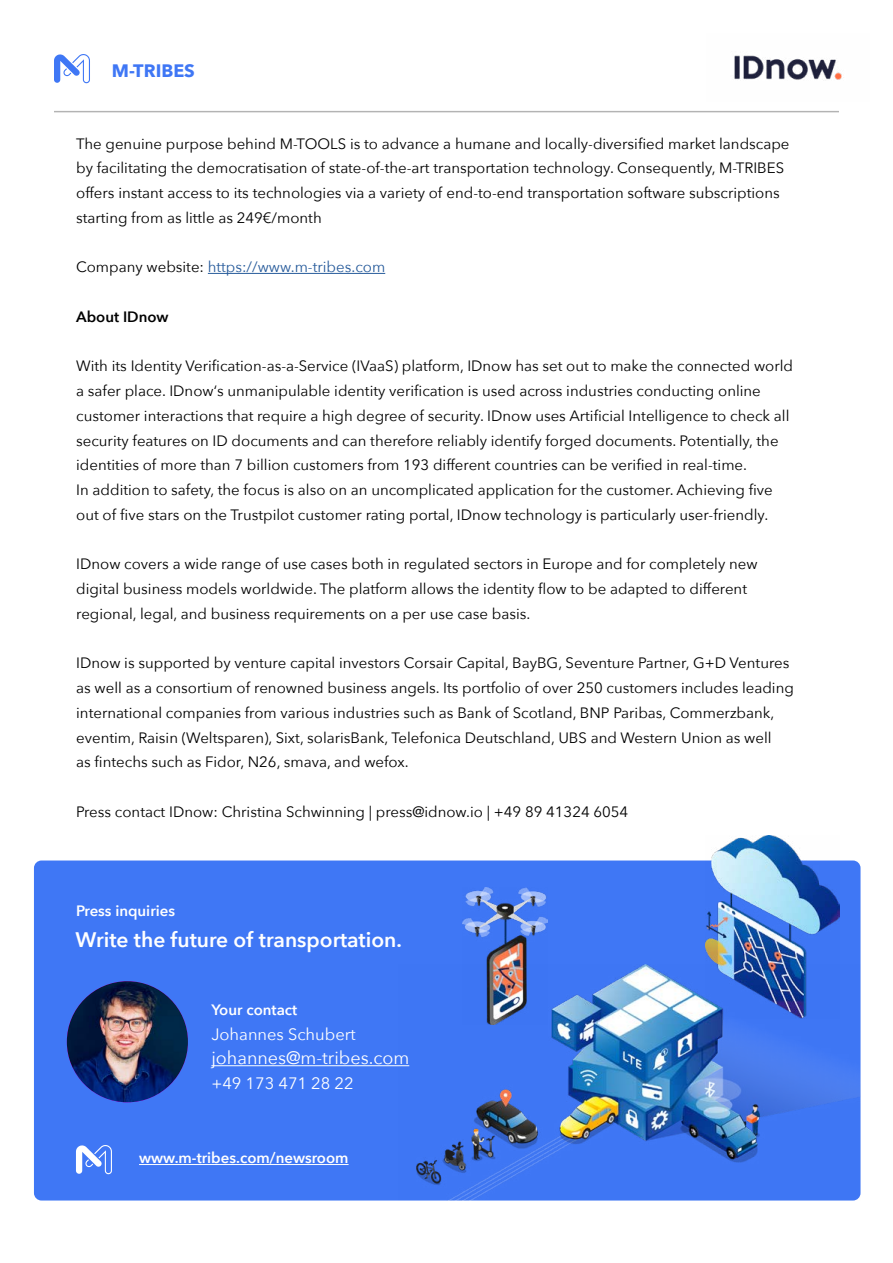
<style>
.page{position:relative;width:893px;height:1263px;background:#fff}
.page>*{position:absolute;margin:0;border:0;box-sizing:border-box;transform-origin:0 0}
.t1{font:600 21px "Avenir Next";color:#fff}
.t2{font:18px "Avenir Next";color:#fff}
.t3{font:700 18px "Avenir Next";color:#3f77f5}
.t4{font:16.5px "Avenir Next";color:#fff}
.t5{font:15px/24.8px "Avenir Next";color:#000}
.t6{font:600 15px "Avenir Next";color:#fff}
.t7{font:15px "Avenir Next";color:#275b9b}
.t8{font:600 15px "Avenir Next";color:#000}
.s1{color:#000}
</style>
<div class="page">
<hr style="left:208px;top:273px;width:177px;height:1px;background:#275b9b">
<hr style="left:54px;top:111px;width:785px;height:1px;background:#000">
<svg style="left:54px;top:54px;width:36px;height:29px"></svg>
<div style="left:34px;top:860px;width:826px;height:340px;background:#3f77f5;border-radius:8px"></div>
<hr style="left:211px;top:1065px;width:198px;height:1px;background:#fff">
<img style="left:398px;top:965px;width:462px;height:235px">
<img style="left:462px;top:887px;width:85px;height:137px">
<hr style="left:139px;top:1164px;width:210px;height:1px;background:#fff">
<svg style="left:76px;top:1145px;width:36px;height:29px"></svg>
<img style="left:706px;top:835px;width:134px;height:183px">
<img style="left:734px;top:55px;width:108px;height:25px">
<img style="left:67px;top:981px;width:121px;height:121px;border-radius:61px">
<p class="t3" style="left:112px;top:55px;width:85px">M-TRIBES</p>
<p class="t5" style="left:76px;top:130px;width:715px">The genuine purpose behind M-TOOLS is to advance a humane and locally-diversified market landscape by facilitating the democratisation of state-of-the-art transportation technology. Consequently, M-TRIBES offers instant access to its technologies via a variety of end-to-end transportation software subscriptions starting from as little as 249€/month</p>
<p class="t7" style="left:76px;top:254px;width:311px"><span class="s1">Company website:</span> https://www.m-tribes.com</p>
<p class="t8" style="left:76px;top:304px;width:94px">About IDnow</p>
<p class="t5" style="left:76px;top:353px;width:718px">With its Identity Verification-as-a-Service (IVaaS) platform, IDnow has set out to make the connected world a safer place. IDnow‘s unmanipulable identity verification is used across industries conducting online customer interactions that require a high degree of security. IDnow uses Artificial Intelligence to check all security features on ID documents and can therefore reliably identify forged documents. Potentially, the identities of more than 7 billion customers from 193 different countries can be verified in real-time.<br>In addition to safety, the focus is also on an uncomplicated application for the customer. Achieving five out of five stars on the Trustpilot customer rating portal, IDnow technology is particularly user-friendly.</p>
<p class="t5" style="left:76px;top:551px;width:683px">IDnow covers a wide range of use cases both in regulated sectors in Europe and for completely new digital business models worldwide. The platform allows the identity flow to be adapted to different regional, legal, and business requirements on a per use case basis.</p>
<p class="t5" style="left:76px;top:650px;width:719px">IDnow is supported by venture capital investors Corsair Capital, BayBG, Seventure Partner, G+D Ventures as well as a consortium of renowned business angels. Its portfolio of over 250 customers includes leading international companies from various industries such as Bank of Scotland, BNP Paribas, Commerzbank, eventim, Raisin (Weltsparen), Sixt, solarisBank, Telefonica Deutschland, UBS and Western Union as well<br>as fintechs such as Fidor, N26, smava, and wefox.</p>
<p class="t5" style="left:76px;top:799px;width:554px">Press contact IDnow: Christina Schwinning | press@idnow.io | +49 89 41324 6054</p>
<p class="t6" style="left:76px;top:898px;width:101px">Press inquiries</p>
<h1 class="t1" style="left:76px;top:921px;width:328px">Write the future of transportation.</h1>
<p class="t6" style="left:211px;top:997px;width:87px">Your contact</p>
<p class="t4" style="left:211px;top:1020px;width:146px">Johannes Schubert</p>
<p class="t2" style="left:211px;top:1043px;width:199px">johannes@m-tribes.com</p>
<p class="t4" style="left:211px;top:1069px;width:144px">+49 173 471 28 22</p>
<p class="t6" style="left:139px;top:1145px;width:211px">www.m-tribes.com/newsroom</p>
</div>
